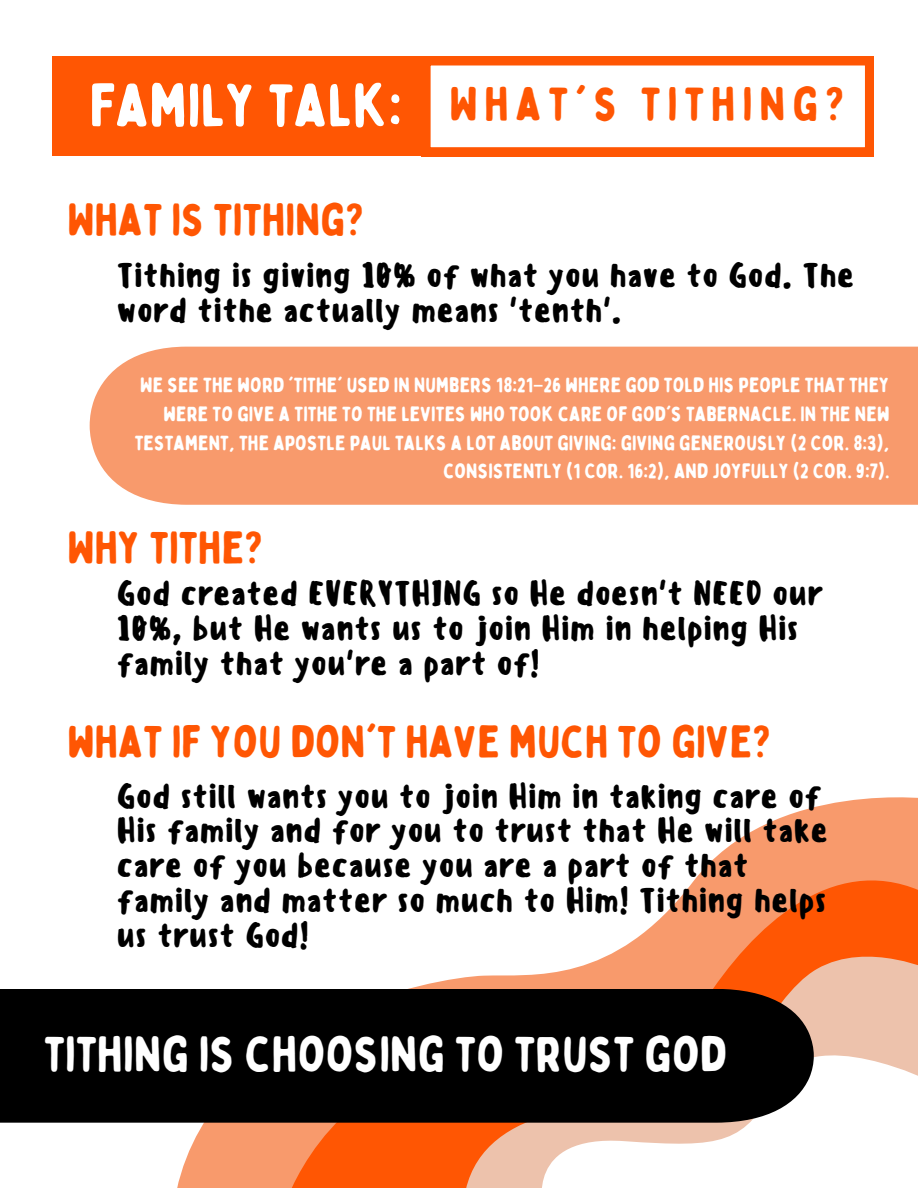
<style>
.page{position:relative;width:918px;height:1188px;background:#fff}
.page>*{position:absolute;margin:0;border:0;box-sizing:border-box;transform-origin:0 0}
.t1{font:60.45px "Bobby Jones Soft";color:#fff}
.t2{font:49.5px "Bobby Jones Soft";color:#fff}
.t3{font:46.95px "Bobby Jones Soft";letter-spacing:.14em;color:#ff5603}
.t4{font:45px "Bobby Jones Soft";color:#ff5603}
.t5{font:500 33px/34.8px "Sensei";color:#000}
.t6{font:20.7px/28.7px "Bobby Jones Soft";color:#fff;text-align:right}
.s1{font-family:"Noto Sans Gurmukhi"}
</style>
<div class="page">
<div style="left:52px;top:56px;width:373px;height:100px;background:#ff5603"></div>
<svg style="left:425px;top:57px;width:449px;height:99px"></svg>
<svg style="left:177px;top:797px;width:741px;height:391px"></svg>
<svg style="left:463px;top:940px;width:455px;height:248px"></svg>
<div style="left:0;top:989px;width:814px;height:134px;background:#000"></div>
<div style="left:90px;top:347px;width:828px;height:158px;background:#f89a6c"></div>
<h1 class="t1" style="left:90px;top:68px;width:314px">FAMILY TALK:</h1>
<h2 class="t3" style="left:449px;top:75px;width:398px">WHAT'S TITHING?</h2>
<h2 class="t4" style="left:68px;top:191px;width:300px">WHAT IS TITHING?</h2>
<h3 class="t5" style="left:117px;top:258px;width:739px">Tithing is giving 10% of what you have to God. The word tithe actually means 'tenth'.</h3>
<h3 class="t6" style="left:135px;top:371px;width:756px">WE SEE THE WORD 'TITHE' USED IN NUMBERS 18:21<span class="s1">–</span>26 WHERE GOD TOLD HIS PEOPLE THAT THEY WERE TO GIVE A TITHE TO THE LEVITES WHO TOOK CARE OF GOD'S TABERNACLE. IN THE NEW TESTAMENT, THE APOSTLE PAUL TALKS A LOT ABOUT GIVING: GIVING GENEROUSLY (2 COR. 8:3), CONSISTENTLY (1 COR. 16:2), AND JOYFULLY (2 COR. 9:7).</h3>
<p class="t4" style="left:68px;top:519px;width:199px">WHY TITHE?</p>
<h2 class="t5" style="left:117px;top:576px;width:708px">God created EVERYTHING so He doesn't NEED our<br>10%, but He wants us to join Him in helping His family that you're a part of!</h2>
<h2 class="t4" style="left:68px;top:714px;width:707px">WHAT IF YOU DON'T HAVE MUCH TO GIVE?</h2>
<h3 class="t5" style="left:117px;top:779px;width:713px">God still wants you to join Him in taking care of His family and for you to trust that He will take care of you because you are a part of that family and matter so much to Him! Tithing helps us trust God!</h3>
<p class="t2" style="left:44px;top:1023px;width:684px">TITHING IS CHOOSING TO TRUST GOD</p>
</div>
